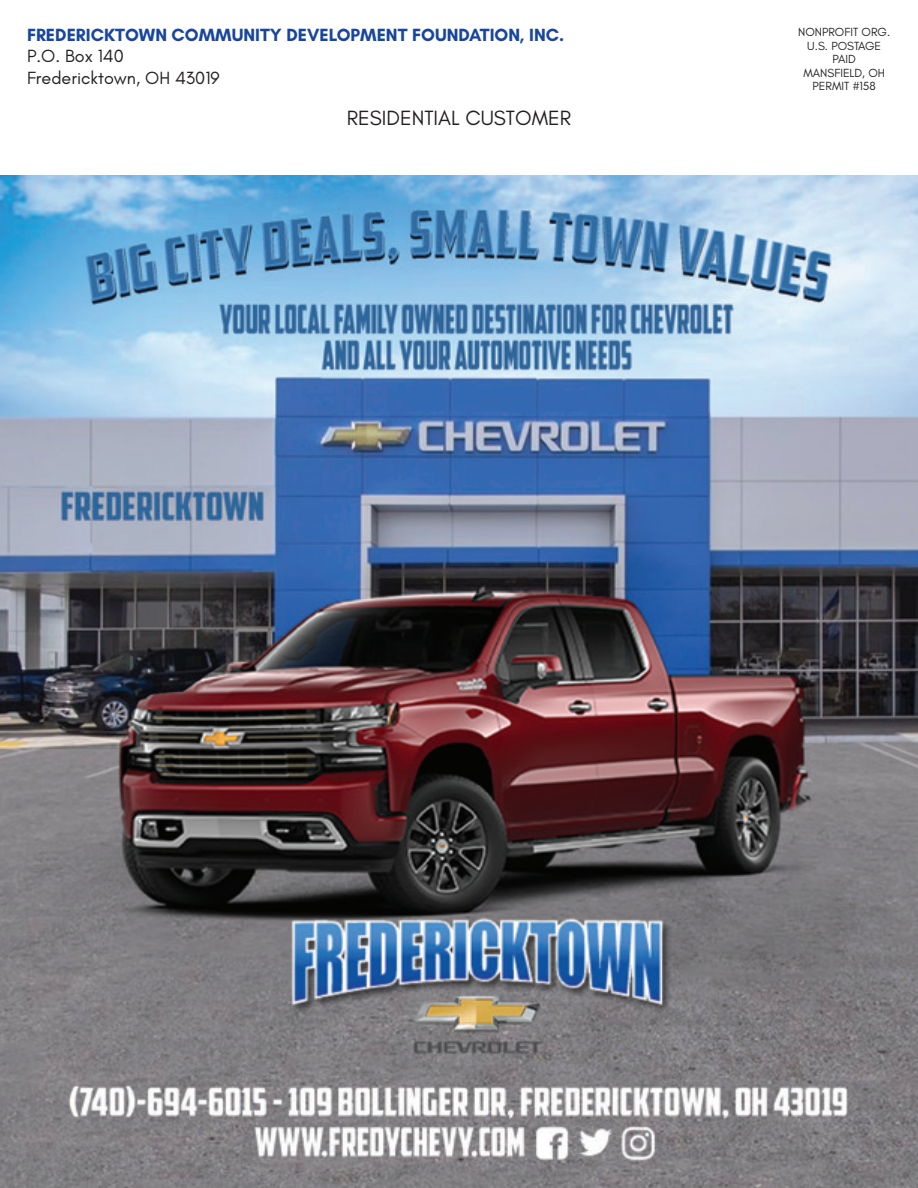
<style>
.page{position:relative;width:918px;height:1188px;background:#fff}
.page>*{position:absolute;margin:0;border:0;box-sizing:border-box;transform-origin:0 0}
.t1{font:21px "Glacial Indifference";color:#231f20}
.t2{font:700 18px "Glacial Indifference";color:#18469d}
.t3{font:18px/21.6px "Glacial Indifference";color:#231f20}
.t4{font:12px/13.5px "Glacial Indifference";color:#231f20;text-align:center}
</style>
<div class="page">
<img style="left:0;top:176px;width:918px;height:1012px">
<h2 class="t2" style="left:27px;top:23px;width:539px">FREDERICKTOWN COMMUNITY DEVELOPMENT FOUNDATION, INC.</h2>
<h2 class="t3" style="left:27px;top:46px;width:194px">P.O. Box 140<br>Fredericktown, OH 43019</h2>
<h1 class="t1" style="left:347px;top:106px;width:226px">RESIDENTIAL CUSTOMER</h1>
<p class="t4" style="left:798px;top:25px;width:94px">NONPROFIT ORG.<br>U.S. POSTAGE<br>PAID<br>MANSFIELD, OH<br>PERMIT #158</p>
</div>
